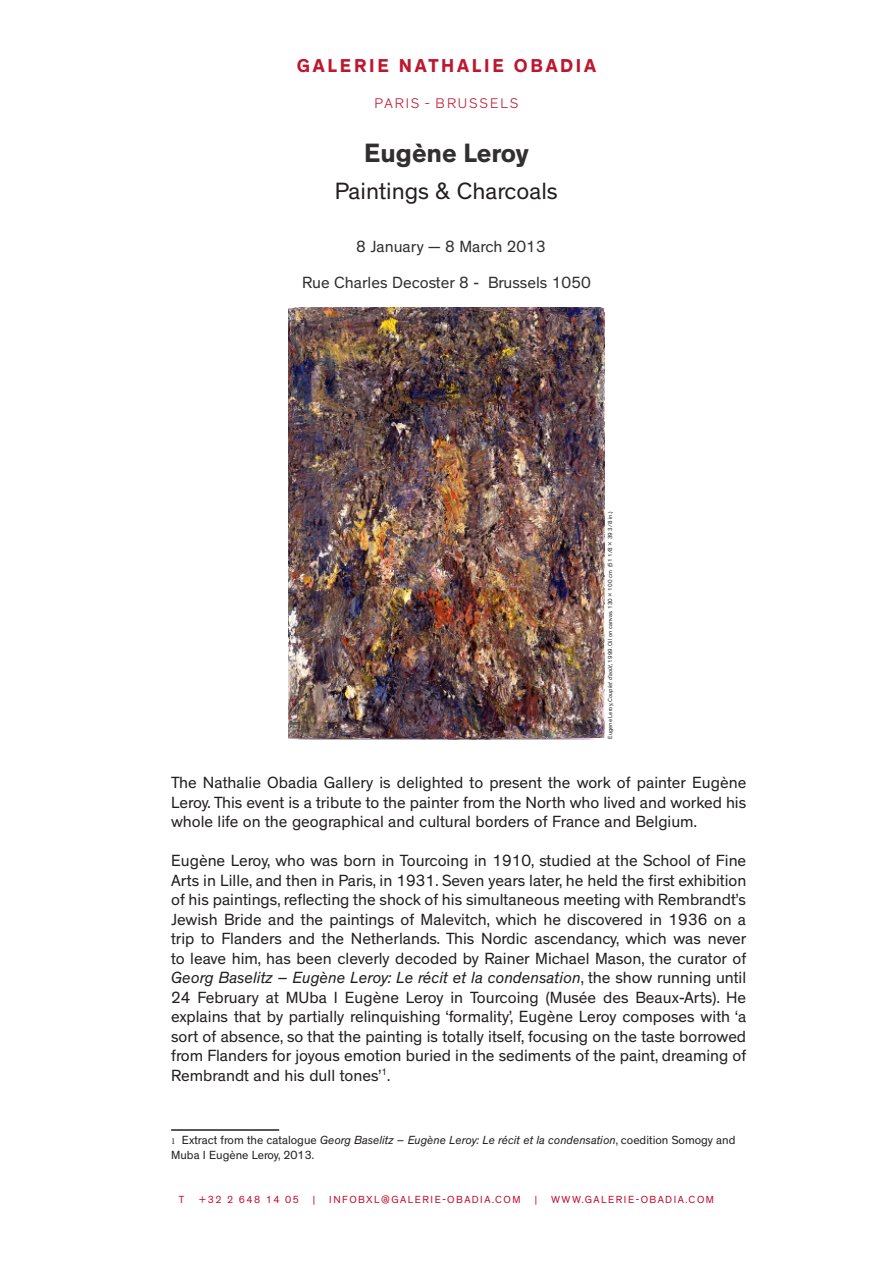
<style>
.page{position:relative;width:893px;height:1263px;background:#fff}
.page>*{position:absolute;margin:0;border:0;box-sizing:border-box;transform-origin:0 0}
.t1{font:700 27px "Theinhardt";color:#312f30}
.t2{font:24px "Theinhardt";color:#231f20}
.t3{font:700 19.05px "Theinhardt";letter-spacing:.145em;color:#bf162f}
.t4{font:16.5px/19.5px "Theinhardt";color:#231f20;text-align:justify}
.t5{font:16.5px "Theinhardt";color:#312f30}
.t6{font:300 14.25px "Theinhardt";letter-spacing:.145em;color:#bf162f}
.t7{font:12px/14.4px "Theinhardt";color:#231f20}
.t8{font:10.5px "Theinhardt";letter-spacing:.145em;color:#c3102f}
.t9{font:6px "Theinhardt";color:#231f20}
.s1{font-style:italic}
.s2{font-family:"Minion Pro";font-size:9px}
</style>
<div class="page">
<img style="left:288px;top:307px;width:317px;height:433px">
<hr style="left:171px;top:1129px;width:108px;height:2px;background:#231f20">
<p class="t3" style="left:297px;top:54px;width:301px">GALERIE NATHALIE OBADIA</p>
<p class="t6" style="left:374px;top:95px;width:146px">PARIS - BRUSSELS</p>
<p class="t1" style="left:364px;top:136px;width:166px">Eugène Leroy</p>
<p class="t2" style="left:335px;top:177px;width:225px">Paintings &amp; Charcoals</p>
<p class="t5" style="left:356px;top:237px;width:191px">8 January — 8 March 2013</p>
<p class="t5" style="left:302px;top:273px;width:290px">Rue Charles Decoster 8 - Brussels 1050</p>
<p class="t9" style="left:607px;top:739px;width:229px;rotate:-90deg">Eugene Leroy, <span class="s1">Couplet d’août,</span> 1999. Oil on canvas. 130 x 100 cm (51 1/8 x 39 3/8 in.)</p>
<p class="t4" style="left:171px;top:773px;width:577px">The Nathalie Obadia Gallery is delighted to present the work of painter Eugène Leroy. This event is a tribute to the painter from the North who lived and worked his whole life on the geographical and cultural borders of France and Belgium.</p>
<p class="t4" style="left:171px;top:851px;width:577px">Eugène Leroy, who was born in Tourcoing in 1910, studied at the School of Fine Arts in Lille, and then in Paris, in 1931. Seven years later, he held the first exhibition of his paintings, reflecting the shock of his simultaneous meeting with Rembrandt’s Jewish Bride and the paintings of Malevitch, which he discovered in 1936 on a trip to Flanders and the Netherlands. This Nordic ascendancy, which was never to leave him, has been cleverly decoded by Rainer Michael Mason, the curator of <span class="s1">Georg Baselitz – Eugène Leroy: Le récit et la condensation</span>, the show running until 24 February at MUba I Eugène Leroy in Tourcoing (Musée des Beaux-Arts). He explains that by partially relinquishing ‘formality’, Eugène Leroy composes with ‘a sort of absence, so that the painting is totally itself, focusing on the taste borrowed from Flanders for joyous emotion buried in the sediments of the paint, dreaming of Rembrandt and his dull tones’<sup>1</sup>.</p>
<p class="t7" style="left:171px;top:1133px;width:566px"><span class="s2">1</span> Extract from the catalogue <span class="s1">Georg Baselitz – Eugène Leroy: Le récit et la condensation</span>, coedition Somogy and<br>Muba I Eugène Leroy, 2013.</p>
<p class="t8" style="left:179px;top:1193px;width:7px">T</p>
<p class="t8" style="left:198px;top:1193px;width:102px">+32 2 648 14 05</p>
<p class="t8" style="left:313px;top:1193px;width:4px">|</p>
<p class="t8" style="left:329px;top:1193px;width:193px">INFOBXL@GALERIE-OBADIA.COM</p>
<p class="t8" style="left:535px;top:1193px;width:4px">|</p>
<p class="t8" style="left:551px;top:1193px;width:164px">WWW.GALERIE-OBADIA.COM</p>
</div>
